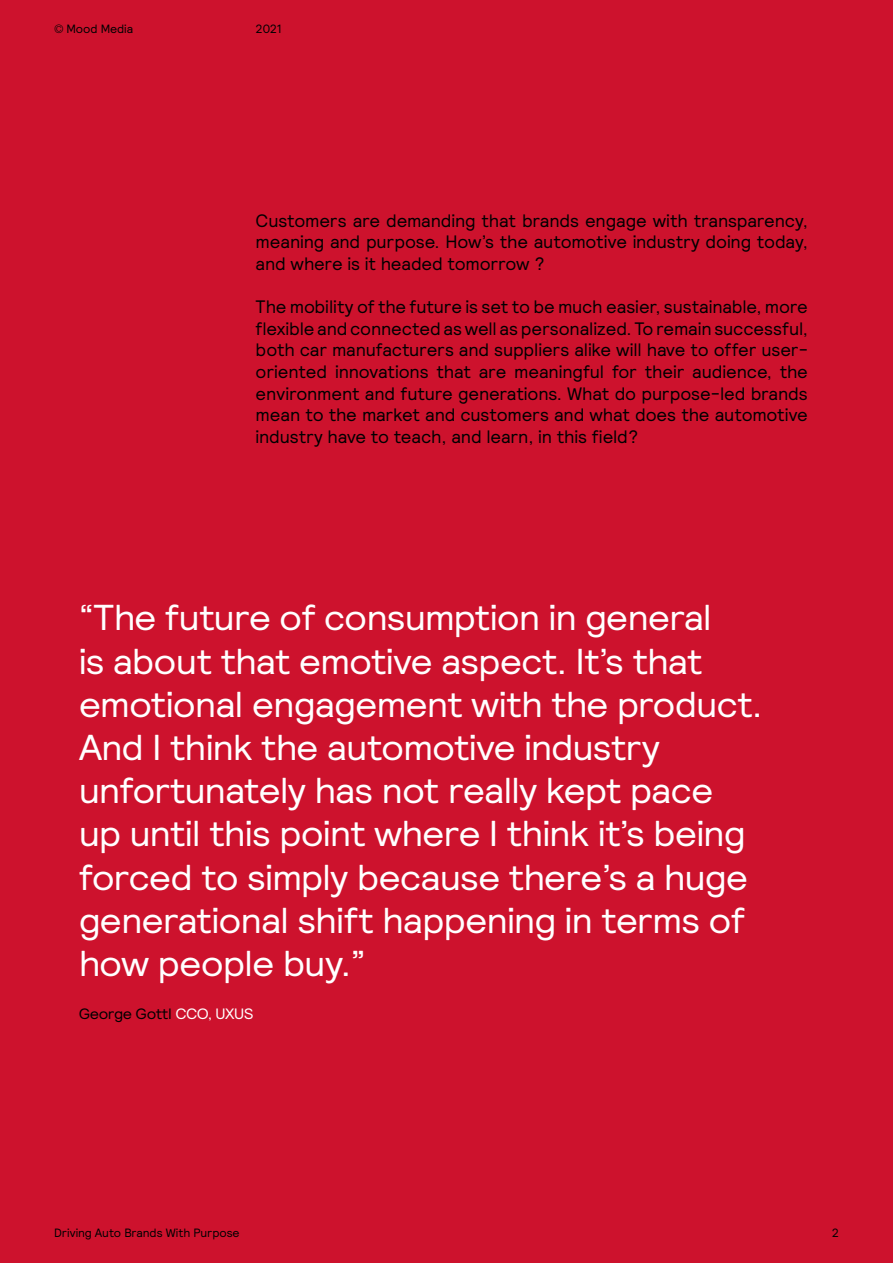
<style>
.page{position:relative;width:893px;height:1263px;background:#cd122d}
.page>*{position:absolute;margin:0;border:0;box-sizing:border-box;transform-origin:0 0}
.t1{font:36px/43.2px "Relative";letter-spacing:-.03em;color:#fff;scale:1.05 1}
.t2{font:18px/21.6px "Relative";letter-spacing:-.01em;color:#000;text-align:justify}
.t3{font:15px "Relative";letter-spacing:-.025em;color:#000;scale:1.05 1}
.t4{font:12px "Relative";letter-spacing:-.005em;color:#000}
.s1{color:#fff}
</style>
<div class="page">
<p class="t4" style="left:54px;top:21px;width:81px">© Mood Media</p>
<p class="t4" style="left:256px;top:21px;width:27px">2021</p>
<p class="t2" style="left:256px;top:209px;width:554px">Customers are demanding that brands engage with transparency, meaning and purpose. How’s the automotive industry doing today, and where is it headed tomorrow ?</p>
<p class="t2" style="left:256px;top:295px;width:554px">The mobility of the future is set to be much easier, sustainable, more flexible and connected as well as personalized. To remain successful, both car manufacturers and suppliers alike will have to offer user&shy;oriented innovations that are meaningful for their audience, the environment and future generations. What do purpose-led brands mean to the market and customers and what does the automotive industry have to teach, and learn, in this field?</p>
<p class="t1" style="left:79px;top:595px;width:653px">“The future of consumption in general<br>is about that emotive aspect. It’s that emotional engagement with the product.<br>And I think the automotive industry unfortunately has not really kept pace up until this point where I think it’s being forced to simply because there’s a huge generational shift happening in terms of how people buy.”</p>
<p class="t3" style="left:79px;top:1004px;width:168px">George Gottl <span class="s1">CCO, UXUS</span></p>
<p class="t4" style="left:54px;top:1225px;width:187px">Driving Auto Brands With Purpose</p>
<p class="t4" style="left:832px;top:1225px;width:9px">2</p>
</div>
